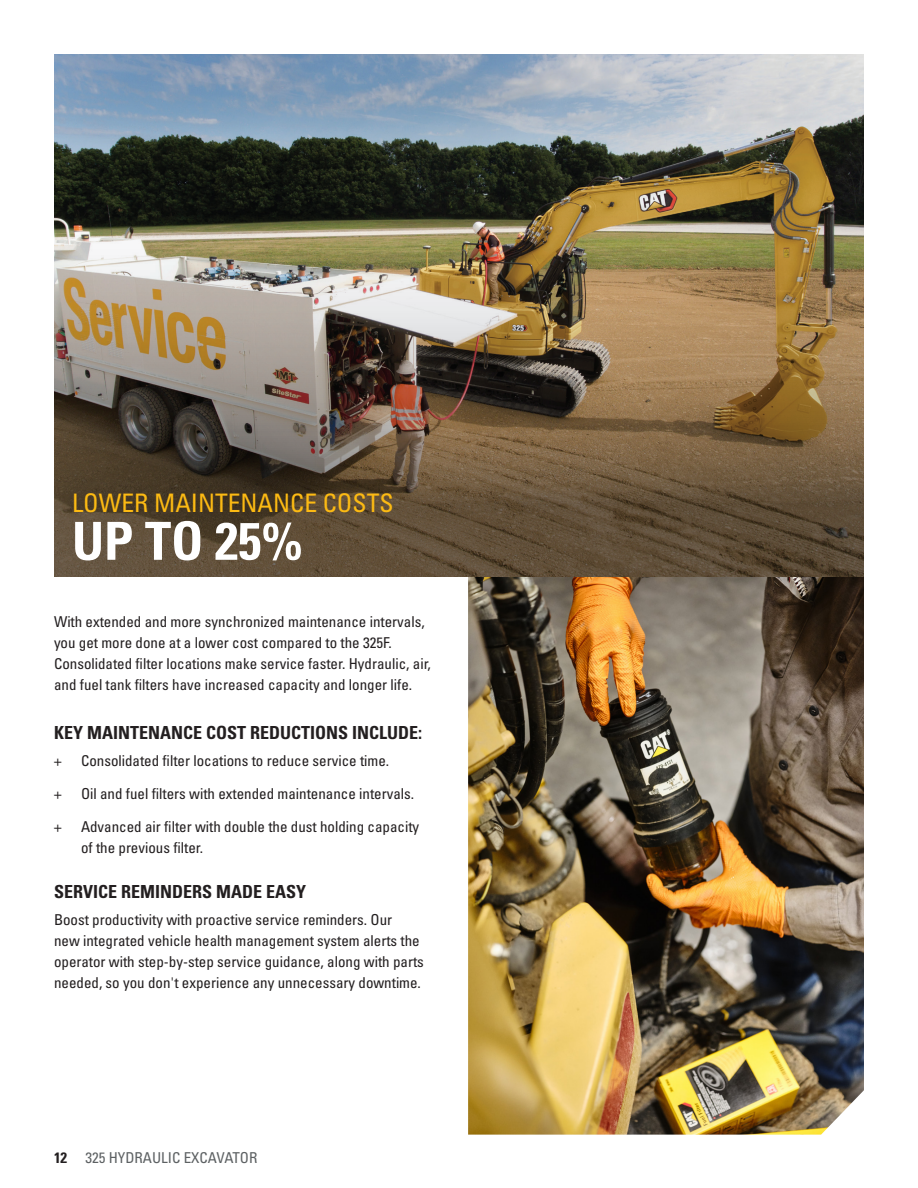
<style>
.page{position:relative;width:918px;height:1188px;background:#fff}
.page>*{position:absolute;margin:0;border:0;box-sizing:border-box;transform-origin:0 0}
.Headline_large_white{font:52.5px "Univers LTCYR 67 Bold Cond";color:#fff}
.Subhead_small_yellow{font:condensed 25.5px "Univers LTCYR 57";color:#fcba13}
.Headline_small_black{font:18px "Univers LTCYR 67 Bold Cond";color:#231f20}
.Body_copy_with_12pts{font:condensed 15px/21px "Univers LTCYR 57";color:#231f20}
.Benefit_black{font:condensed 15px/21px "Univers LTCYR 57";color:#231f20}
.t1{font:condensed 15px "Univers LTCYR 57";color:#5d6163}
.s1{font-family:"Univers LTCYR 67 Bold Cond";font-stretch:normal;color:#231f20}
</style>
<div class="page">
<img style="left:468px;top:576px;width:396px;height:559px">
<img style="left:54px;top:54px;width:810px;height:522px">
<p class="Subhead_small_yellow" style="left:72px;top:487px;width:323px">LOWER MAINTENANCE COSTS</p>
<p class="Headline_large_white" style="left:72px;top:509px;width:232px">UP TO 25%</p>
<p class="Body_copy_with_12pts" style="left:54px;top:611px;width:378px">With extended and more synchronized maintenance intervals, you get more done at a lower cost compared to the 325F.<br>Consolidated filter locations make service faster. Hydraulic, air, and fuel tank filters have increased capacity and longer life.</p>
<p class="Headline_small_black" style="left:54px;top:721px;width:370px">KEY MAINTENANCE COST REDUCTIONS INCLUDE:</p>
<p class="Body_copy_with_12pts" style="left:54px;top:749px;width:9px">+</p>
<p class="Body_copy_with_12pts" style="left:81px;top:749px;width:310px">Consolidated filter locations to reduce service time.</p>
<p class="Body_copy_with_12pts" style="left:54px;top:782px;width:9px">+</p>
<p class="Body_copy_with_12pts" style="left:81px;top:782px;width:335px">Oil and fuel filters with extended maintenance intervals.</p>
<p class="Body_copy_with_12pts" style="left:54px;top:815px;width:9px">+</p>
<p class="Body_copy_with_12pts" style="left:81px;top:815px;width:340px">Advanced air filter with double the dust holding capacity of the previous filter.</p>
<p class="Headline_small_black" style="left:54px;top:880px;width:254px">SERVICE REMINDERS MADE EASY</p>
<p class="Benefit_black" style="left:54px;top:908px;width:371px">Boost productivity with proactive service reminders. Our<br>new integrated vehicle health management system alerts the operator with step-by-step service guidance, along with parts needed, so you don't experience any unnecessary downtime.</p>
<p class="t1" style="left:54px;top:1148px;width:205px"><span class="s1">12</span> 325 HYDRAULIC EXCAVATOR</p>
</div>
